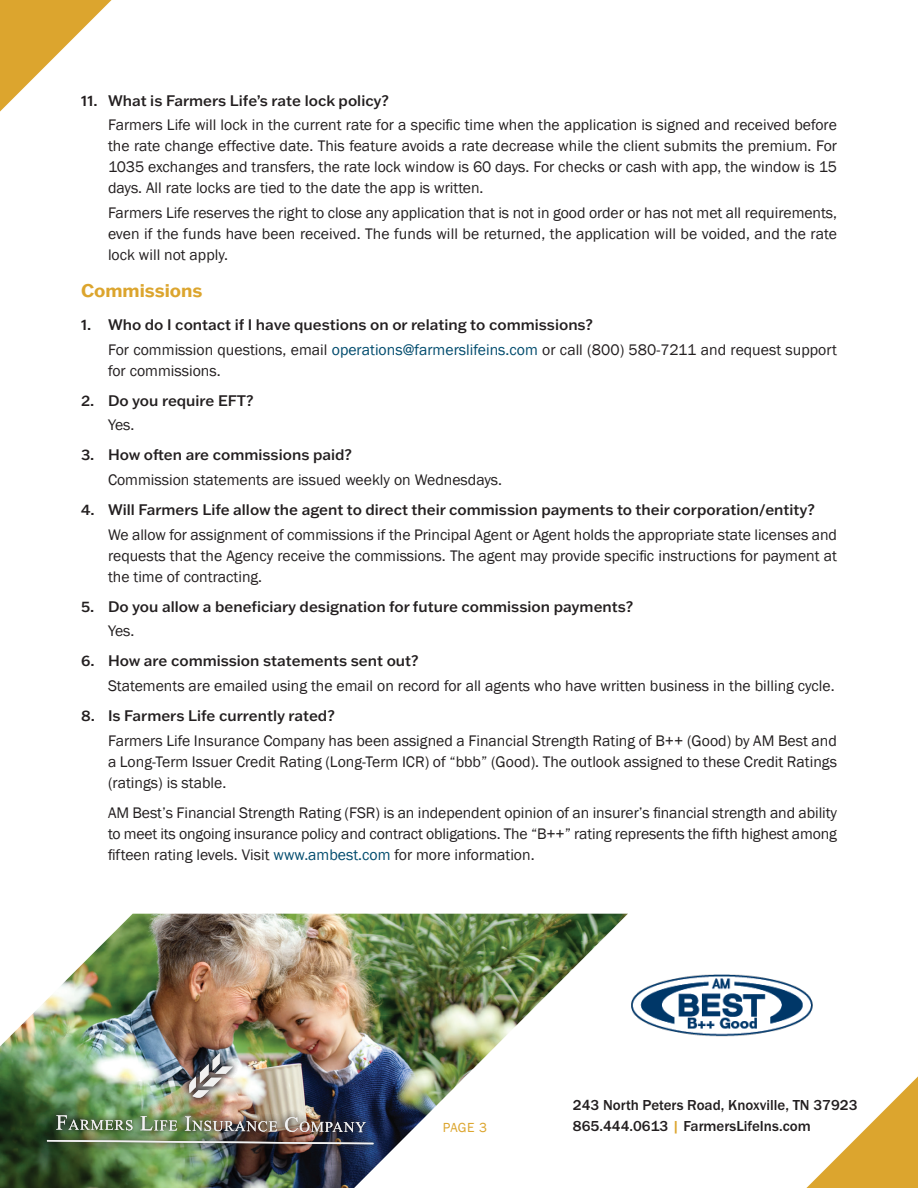
<style>
.page{position:relative;width:918px;height:1188px;background:#fff}
.page>*{position:absolute;margin:0;border:0;box-sizing:border-box;transform-origin:0 0}
.yellow_bold_subhead{font:700 18px "Franklin Gothic ATF";color:#dca52e}
.bullets_answer{font:15.75px/21px "Franklin Gothic";color:#231f20;text-align:justify}
.bullets_question{font:500 15px "Franklin Gothic ATF";color:#231f20}
.t1{font:500 15px "Franklin Gothic URW";color:#231f20}
.t2{font:13.5px "Franklin Gothic";color:#dca52e}
.s1{color:#004b6d}
.s2{color:#dca52e}
</style>
<div class="page">
<svg style="left:806px;top:1076px;width:112px;height:112px"></svg>
<svg style="left:0;top:0;width:112px;height:112px"></svg>
<img style="left:0;top:914px;width:628px;height:274px">
<img style="left:631px;top:974px;width:182px;height:63px">
<div style="left:39px;top:1047px;width:342px;height:105px;background:#231f20;opacity:.75"></div>
<img style="left:188px;top:1053px;width:45px;height:45px">
<svg style="left:56px;top:1115px;width:76px;height:15px"></svg>
<svg style="left:140px;top:1116px;width:37px;height:15px"></svg>
<svg style="left:185px;top:1117px;width:92px;height:14px"></svg>
<svg style="left:285px;top:1117px;width:81px;height:15px"></svg>
<svg style="left:47px;top:1140px;width:327px;height:5px"></svg>
<p class="bullets_question" style="left:81px;top:90px;width:309px">11. What is Farmers Life’s rate lock policy?</p>
<p class="bullets_answer" style="left:108px;top:115px;width:731px">Farmers Life will lock in the current rate for a specific time when the application is signed and received before the rate change effective date. This feature avoids a rate decrease while the client submits the premium. For 1035 exchanges and transfers, the rate lock window is 60 days. For checks or cash with app, the window is 15 days. All rate locks are tied to the date the app is written.</p>
<p class="bullets_answer" style="left:108px;top:203px;width:731px">Farmers Life reserves the right to close any application that is not in good order or has not met all requirements, even if the funds have been received. The funds will be returned, the application will be voided, and the rate lock will not apply.</p>
<p class="yellow_bold_subhead" style="left:81px;top:278px;width:123px">Commissions</p>
<p class="bullets_question" style="left:81px;top:314px;width:513px">1. Who do I contact if I have questions on or relating to commissions?</p>
<p class="bullets_answer" style="left:108px;top:339px;width:731px">For commission questions, email <span class="s1">operations@farmerslifeins.com</span> or call (800) 580-7211 and request support for commissions.</p>
<p class="bullets_question" style="left:81px;top:390px;width:174px">2. Do you require EFT?</p>
<p class="bullets_answer" style="left:108px;top:415px;width:28px">Yes.</p>
<p class="bullets_question" style="left:81px;top:445px;width:272px">3. How often are commissions paid?</p>
<p class="bullets_answer" style="left:108px;top:470px;width:396px">Commission statements are issued weekly on Wednesdays.</p>
<p class="bullets_question" style="left:81px;top:499px;width:736px">4. Will Farmers Life allow the agent to direct their commission payments to their corporation/entity?</p>
<p class="bullets_answer" style="left:108px;top:524px;width:731px">We allow for assignment of commissions if the Principal Agent or Agent holds the appropriate state licenses and requests that the Agency receive the commissions. The agent may provide specific instructions for payment at the time of contracting.</p>
<p class="bullets_question" style="left:81px;top:596px;width:554px">5. Do you allow a beneficiary designation for future commission payments?</p>
<p class="bullets_answer" style="left:108px;top:621px;width:28px">Yes.</p>
<p class="bullets_question" style="left:81px;top:651px;width:339px">6. How are commission statements sent out?</p>
<p class="bullets_answer" style="left:108px;top:676px;width:728px">Statements are emailed using the email on record for all agents who have written business in the billing cycle.</p>
<p class="bullets_question" style="left:81px;top:706px;width:255px">8. Is Farmers Life currently rated?</p>
<p class="bullets_answer" style="left:108px;top:730px;width:731px">Farmers Life Insurance Company has been assigned a Financial Strength Rating of B++ (Good) by AM Best and a Long-Term Issuer Credit Rating (Long-Term ICR) of “bbb” (Good). The outlook assigned to these Credit Ratings (ratings) is stable.</p>
<p class="bullets_answer" style="left:108px;top:802px;width:731px">AM Best’s Financial Strength Rating (FSR) is an independent opinion of an insurer’s financial strength and ability to meet its ongoing insurance policy and contract obligations. The “B++” rating represents the fifth highest among fifteen rating levels. Visit <span class="s1">www.ambest.com</span> for more information.</p>
<p class="t1" style="left:573px;top:1096px;width:286px">243 North Peters Road, Knoxville, TN 37923</p>
<p class="t2" style="left:443px;top:1119px;width:46px">PAGE 3</p>
<p class="t1" style="left:573px;top:1117px;width:239px">865.444.0613 <span class="s2">|</span> FarmersLifeIns.com</p>
</div>
